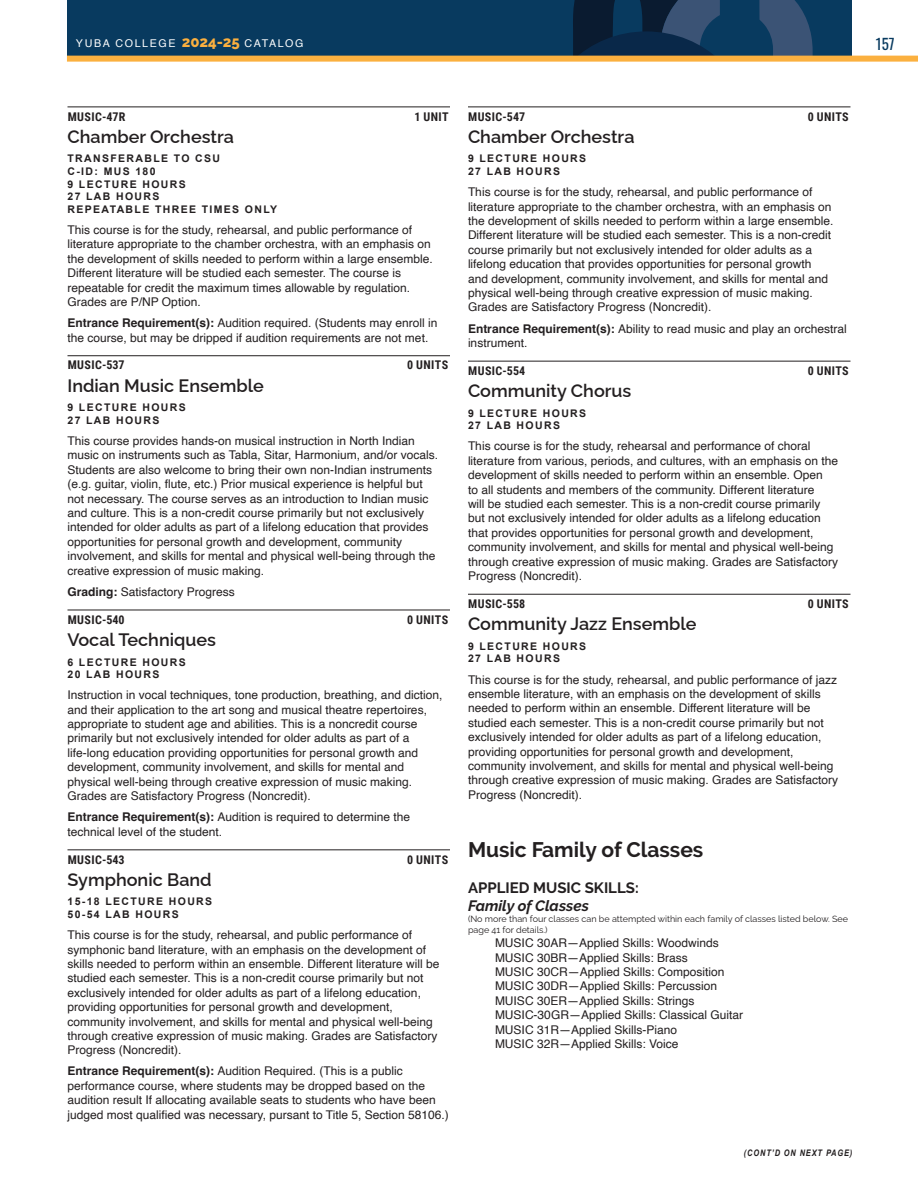
<style>
.page{position:relative;width:918px;height:1188px;background:#fff}
.page>*{position:absolute;margin:0;border:0;box-sizing:border-box;transform-origin:0 0}
.t1{font:700 21px "Raleway";color:#231f20}
.t2{font:600 18px "Raleway";color:#231f20}
.t3{font:700 15px "Raleway";color:#231f20}
.t4{font:italic 700 15px "Raleway";color:#231f20}
.t5{font:15px "Oswald";color:#083a5f}
.t6{font:12px/14.4px "Helvetica";color:#231f20}
.t7{font:700 12px "Roboto Condensed";letter-spacing:.035em;color:#231f20}
.t8{font:10.65px "Helvetica";letter-spacing:.15em;color:#fff}
.t9{font:700 10.5px/12.6px "Arial";letter-spacing:.13em;color:#231f20}
.t10{font:9px/10.8px "Raleway";color:#231f20}
.t11{font:italic 700 9px "Arial Narrow";letter-spacing:.1em;color:#231f20}
.s1{font-family:"Raleway";font-weight:800;font-size:15px;color:#fbb03f}
.s2{font-weight:700}
</style>
<div class="page">
<div style="left:67px;top:1px;width:785px;height:60px;background:#083a5f"></div>
<svg style="left:541px;top:1px;width:311px;height:55px"></svg>
<div style="left:67px;top:56px;width:851px;height:6px;background:#fbb03f"></div>
<hr style="left:68px;top:107px;width:382px;height:1px;background:#231f20">
<hr style="left:68px;top:355px;width:382px;height:1px;background:#231f20">
<hr style="left:68px;top:610px;width:382px;height:1px;background:#231f20">
<hr style="left:68px;top:850px;width:382px;height:1px;background:#231f20">
<hr style="left:468px;top:107px;width:382px;height:1px;background:#231f20">
<hr style="left:468px;top:361px;width:382px;height:1px;background:#231f20">
<hr style="left:468px;top:594px;width:382px;height:1px;background:#231f20">
<p class="t8" style="left:76px;top:35px;width:229px">YUBA COLLEGE <span class="s1">2024-25</span> CATALOG</p>
<p class="t5" style="left:876px;top:30px;width:20px">157</p>
<p class="t7" style="left:68px;top:108px;width:59px">MUSIC-47R</p>
<p class="t7" style="left:414px;top:108px;width:36px">1 UNIT</p>
<h2 class="t2" style="left:68px;top:122px;width:168px">Chamber Orchestra</h2>
<p class="t9" style="left:68px;top:153px;width:211px">TRANSFERABLE TO CSU<br>C-ID: MUS 180<br>9 LECTURE HOURS<br>27 LAB HOURS<br>REPEATABLE THREE TIMES ONLY</p>
<p class="t6" style="left:68px;top:223px;width:367px">This course is for the study, rehearsal, and public performance of literature appropriate to the chamber orchestra, with an emphasis on the development of skills needed to perform within a large ensemble.<br>Different literature will be studied each semester. The course is repeatable for credit the maximum times allowable by regulation.<br>Grades are P/NP Option.</p>
<p class="t6" style="left:68px;top:316px;width:372px"><span class="s2">Entrance Requirement(s):</span> Audition required. (Students may enroll in the course, but may be dripped if audition requirements are not met.</p>
<p class="t7" style="left:68px;top:357px;width:58px">MUSIC-537</p>
<p class="t7" style="left:407px;top:357px;width:43px">0 UNITS</p>
<h2 class="t2" style="left:68px;top:371px;width:198px">Indian Music Ensemble</h2>
<p class="t9" style="left:68px;top:402px;width:120px">9 LECTURE HOURS<br>27 LAB HOURS</p>
<p class="t6" style="left:68px;top:434px;width:372px">This course provides hands-on musical instruction in North Indian music on instruments such as Tabla, Sitar, Harmonium, and/or vocals.<br>Students are also welcome to bring their own non-Indian instruments (e.g. guitar, violin, flute, etc.) Prior musical experience is helpful but not necessary. The course serves as an introduction to Indian music and culture. This is a non-credit course primarily but not exclusively intended for older adults as part of a lifelong education that provides opportunities for personal growth and development, community involvement, and skills for mental and physical well-being through the creative expression of music making.</p>
<p class="t6" style="left:68px;top:585px;width:169px"><span class="s2">Grading:</span> Satisfactory Progress</p>
<p class="t7" style="left:68px;top:611px;width:58px">MUSIC-540</p>
<p class="t7" style="left:407px;top:611px;width:43px">0 UNITS</p>
<h2 class="t2" style="left:68px;top:625px;width:150px">Vocal Techniques</h2>
<p class="t9" style="left:68px;top:656px;width:120px">6 LECTURE HOURS<br>20 LAB HOURS</p>
<p class="t6" style="left:68px;top:688px;width:376px">Instruction in vocal techniques, tone production, breathing, and diction, and their application to the art song and musical theatre repertoires, appropriate to student age and abilities. This is a noncredit course primarily but not exclusively intended for older adults as part of a life-long education providing opportunities for personal growth and development, community involvement, and skills for mental and physical well-being through creative expression of music making.<br>Grades are Satisfactory Progress (Noncredit).</p>
<p class="t6" style="left:68px;top:810px;width:344px"><span class="s2">Entrance Requirement(s):</span> Audition is required to determine the technical level of the student.</p>
<p class="t7" style="left:68px;top:851px;width:58px">MUSIC-543</p>
<p class="t7" style="left:407px;top:851px;width:43px">0 UNITS</p>
<h2 class="t2" style="left:68px;top:865px;width:146px">Symphonic Band</h2>
<p class="t9" style="left:68px;top:896px;width:146px">15-18 LECTURE HOURS<br>50-54 LAB HOURS</p>
<p class="t6" style="left:68px;top:928px;width:373px">This course is for the study, rehearsal, and public performance of symphonic band literature, with an emphasis on the development of skills needed to perform within an ensemble. Different literature will be studied each semester. This is a non-credit course primarily but not exclusively intended for older adults as part of a lifelong education, providing opportunities for personal growth and development, community involvement, and skills for mental and physical well-being through creative expression of music making. Grades are Satisfactory Progress (Noncredit).</p>
<p class="t6" style="left:68px;top:1064px;width:383px"><span class="s2">Entrance Requirement(s):</span> Audition Required. (This is a public performance course, where students may be dropped based on the audition result If allocating available seats to students who have been judged most qualified was necessary, pursant to Title 5, Section 58106.)</p>
<p class="t7" style="left:468px;top:108px;width:58px">MUSIC-547</p>
<p class="t7" style="left:808px;top:108px;width:43px">0 UNITS</p>
<h2 class="t2" style="left:468px;top:122px;width:168px">Chamber Orchestra</h2>
<p class="t9" style="left:468px;top:153px;width:120px">9 LECTURE HOURS<br>27 LAB HOURS</p>
<p class="t6" style="left:468px;top:185px;width:367px">This course is for the study, rehearsal, and public performance of literature appropriate to the chamber orchestra, with an emphasis on the development of skills needed to perform within a large ensemble.<br>Different literature will be studied each semester. This is a non-credit course primarily but not exclusively intended for older adults as a lifelong education that provides opportunities for personal growth and development, community involvement, and skills for mental and physical well-being through creative expression of music making.<br>Grades are Satisfactory Progress (Noncredit).</p>
<p class="t6" style="left:468px;top:321px;width:380px"><span class="s2">Entrance Requirement(s):</span> Ability to read music and play an orchestral instrument.</p>
<p class="t7" style="left:468px;top:362px;width:58px">MUSIC-554</p>
<p class="t7" style="left:808px;top:362px;width:43px">0 UNITS</p>
<h2 class="t2" style="left:468px;top:377px;width:165px">Community Chorus</h2>
<p class="t9" style="left:468px;top:407px;width:120px">9 LECTURE HOURS<br>27 LAB HOURS</p>
<p class="t6" style="left:468px;top:439px;width:372px">This course is for the study, rehearsal and performance of choral literature from various, periods, and cultures, with an emphasis on the development of skills needed to perform within an ensemble. Open<br>to all students and members of the community. Different literature<br>will be studied each semester. This is a non-credit course primarily but not exclusively intended for older adults as a lifelong education that provides opportunities for personal growth and development, community involvement, and skills for mental and physical well-being through creative expression of music making. Grades are Satisfactory Progress (Noncredit).</p>
<p class="t7" style="left:468px;top:595px;width:58px">MUSIC-558</p>
<p class="t7" style="left:808px;top:595px;width:43px">0 UNITS</p>
<h2 class="t2" style="left:468px;top:610px;width:230px">Community Jazz Ensemble</h2>
<p class="t9" style="left:468px;top:640px;width:120px">9 LECTURE HOURS<br>27 LAB HOURS</p>
<p class="t6" style="left:468px;top:672px;width:372px">This course is for the study, rehearsal, and public performance of jazz ensemble literature, with an emphasis on the development of skills needed to perform within an ensemble. Different literature will be studied each semester. This is a non-credit course primarily but not exclusively intended for older adults as part of a lifelong education, providing opportunities for personal growth and development, community involvement, and skills for mental and physical well-being through creative expression of music making. Grades are Satisfactory Progress (Noncredit).</p>
<h1 class="t1" style="left:468px;top:838px;width:237px">Music Family of Classes</h1>
<p class="t3" style="left:468px;top:879px;width:172px">APPLIED MUSIC SKILLS:</p>
<p class="t4" style="left:468px;top:897px;width:122px">Family of Classes</p>
<p class="t10" style="left:468px;top:912px;width:382px">(No more than four classes can be attempted within each family of classes listed below. See page 41 for details.)</p>
<p class="t6" style="left:495px;top:936px;width:250px">MUSIC 30AR—Applied Skills: Woodwinds MUSIC 30BR—Applied Skills: Brass<br>MUSIC 30CR—Applied Skills: Composition MUSIC 30DR—Applied Skills: Percussion MUISC 30ER—Applied Skills: Strings MUSIC-30GR—Applied Skills: Classical Guitar MUSIC 31R—Applied Skills-Piano<br>MUSIC 32R—Applied Skills: Voice</p>
<p class="t11" style="left:744px;top:1146px;width:110px">(CONT’D ON NEXT PAGE)</p>
</div>
